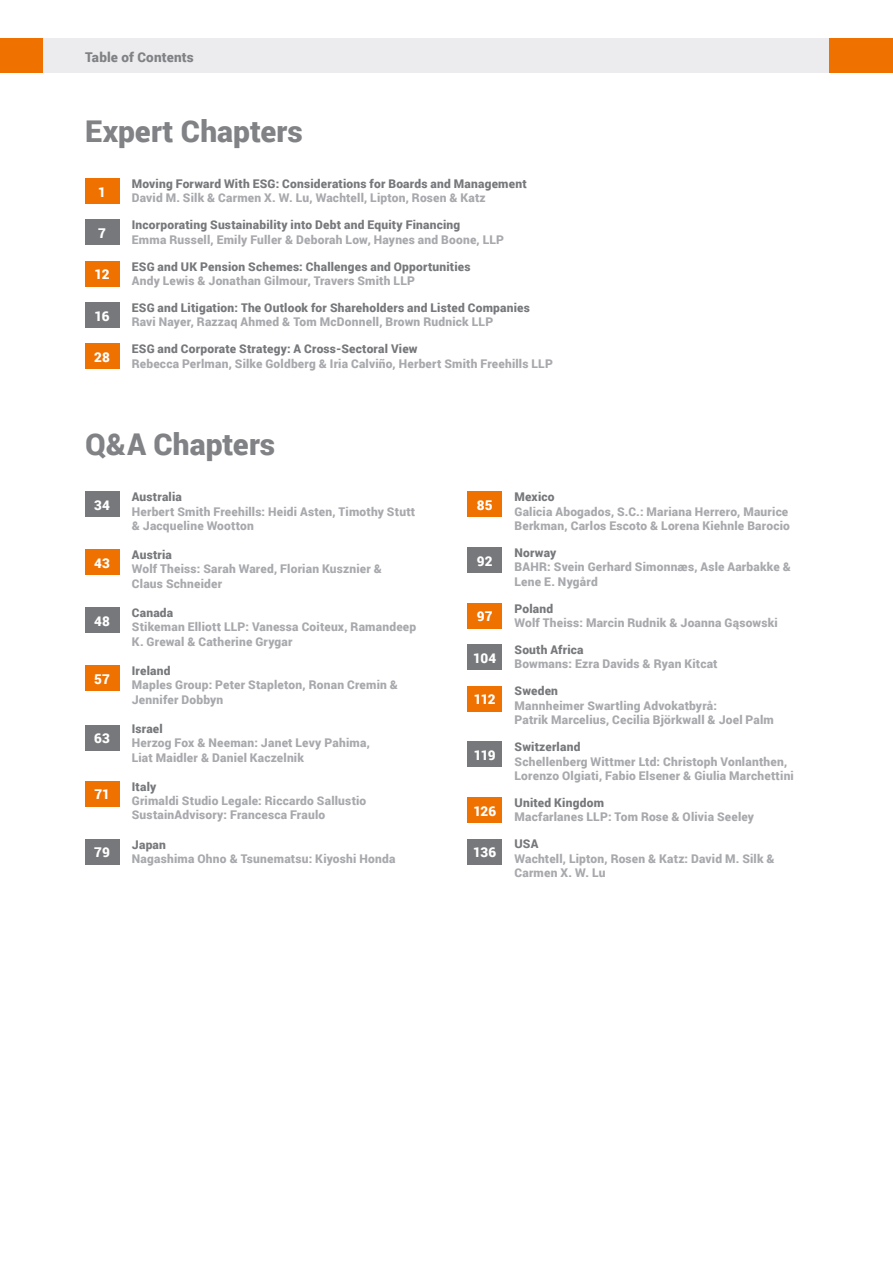
<style>
.page{position:relative;width:893px;height:1263px;background:#fff}
.page>*{position:absolute;margin:0;border:0;box-sizing:border-box;transform-origin:0 0}
.MS_-_Bullets_1{font:900 30px "Roboto";color:#808285}
.MS_-_Bullets_1-2{font:900 13.5px "Roboto";letter-spacing:.005em;color:#fff}
.t1{font:900 13.5px "Roboto";letter-spacing:.01em;color:#808285}
.MS_-_Question_follow{font:900 13.5px "Roboto";color:#fff}
.MS_Body_Text_-_First{font:900 13.5px "Roboto";color:#fff}
.MS_-_Bullets_1-3{font:900 12px/14.4px "Roboto";letter-spacing:.015em;color:#a8a9ad}
.MS_Heading{font:900 12px/14.4px "Roboto";letter-spacing:.015em;color:#76787b}
.MS_-_Bullets_1-4{font:900 12px/14.4px "Roboto";letter-spacing:.015em;color:#76787b}
.MS_Body_Text_-_First-2{font:900 12px/14.4px "Roboto";letter-spacing:.015em;color:#a8a9ad}
.MS_Body_Text_-_First-3{font:900 12px/14.4px "Roboto";letter-spacing:.02em;color:#76787b}
.s1{color:#a8a9ad}
.s2{color:#76787b}
</style>
<div class="page">
<div style="left:43px;top:38px;width:786px;height:34px;background:#ececee"></div>
<div style="left:0;top:38px;width:43px;height:34px;background:#ef7100"></div>
<div style="left:829px;top:38px;width:64px;height:34px;background:#ef7100"></div>
<div style="left:85px;top:492px;width:34px;height:25px;background:#76787b"></div>
<div style="left:85px;top:549px;width:34px;height:26px;background:#ef7100"></div>
<div style="left:85px;top:607px;width:34px;height:26px;background:#76787b"></div>
<div style="left:85px;top:665px;width:34px;height:26px;background:#ef7100"></div>
<div style="left:85px;top:839px;width:34px;height:25px;background:#76787b"></div>
<div style="left:85px;top:781px;width:34px;height:25px;background:#ef7100"></div>
<div style="left:85px;top:725px;width:34px;height:25px;background:#76787b"></div>
<div style="left:468px;top:547px;width:34px;height:26px;background:#76787b"></div>
<div style="left:468px;top:603px;width:34px;height:26px;background:#ef7100"></div>
<div style="left:468px;top:644px;width:34px;height:26px;background:#76787b"></div>
<div style="left:468px;top:686px;width:34px;height:25px;background:#ef7100"></div>
<div style="left:468px;top:742px;width:34px;height:25px;background:#76787b"></div>
<div style="left:468px;top:797px;width:34px;height:26px;background:#ef7100"></div>
<div style="left:85px;top:178px;width:34px;height:26px;background:#ef7100"></div>
<div style="left:85px;top:220px;width:34px;height:25px;background:#76787b"></div>
<div style="left:85px;top:302px;width:34px;height:26px;background:#76787b"></div>
<div style="left:85px;top:261px;width:34px;height:25px;background:#ef7100"></div>
<div style="left:85px;top:344px;width:34px;height:25px;background:#ef7100"></div>
<div style="left:468px;top:839px;width:34px;height:25px;background:#76787b"></div>
<div style="left:468px;top:492px;width:34px;height:25px;background:#ef7100"></div>
<p class="t1" style="left:85px;top:48px;width:110px">Table of Contents</p>
<p class="MS_-_Bullets_1" style="left:85px;top:110px;width:219px">Expert Chapters</p>
<p class="MS_-_Bullets_1-2" style="left:98px;top:182px;width:9px">1</p>
<p class="MS_-_Bullets_1-2" style="left:98px;top:224px;width:9px">7</p>
<p class="MS_-_Bullets_1-4" style="left:132px;top:176px;width:396px">Moving Forward With ESG: Considerations for Boards and Management<br><span class="s1">David M. Silk &amp; Carmen X. W. Lu, Wachtell, Lipton, Rosen &amp; Katz</span></p>
<p class="MS_Heading" style="left:132px;top:217px;width:374px">Incorporating Sustainability into Debt and Equity Financing<br><span class="s1">Emma Russell, Emily Fuller &amp; Deborah Low, Haynes and Boone, LLP</span></p>
<p class="MS_-_Question_follow" style="left:95px;top:265px;width:16px">12</p>
<p class="MS_-_Bullets_1-2" style="left:95px;top:306px;width:17px">16</p>
<p class="MS_-_Question_follow" style="left:94px;top:348px;width:17px">28</p>
<p class="MS_Body_Text_-_First-3" style="left:132px;top:259px;width:340px">ESG and UK Pension Schemes: Challenges and Opportunities<br><span class="s1">Andy Lewis &amp; Jonathan Gilmour, Travers Smith LLP</span></p>
<p class="MS_Heading" style="left:132px;top:300px;width:400px">ESG and Litigation: The Outlook for Shareholders and Listed Companies<br><span class="s1">Ravi Nayer, Razzaq Ahmed &amp; Tom McDonnell, Brown Rudnick LLP</span></p>
<p class="MS_Body_Text_-_First-2" style="left:132px;top:341px;width:423px"><span class="s2">ESG and Corporate Strategy: A Cross-Sectoral View<br></span>Rebecca Perlman, Silke Goldberg &amp; Iria Calviño, Herbert Smith Freehills LLP</p>
<p class="MS_-_Bullets_1" style="left:85px;top:423px;width:192px">Q&amp;A Chapters</p>
<p class="MS_-_Bullets_1-2" style="left:94px;top:496px;width:17px">34</p>
<p class="MS_-_Bullets_1-3" style="left:132px;top:489px;width:285px"><span class="s2">Australia<br></span>Herbert Smith Freehills: Heidi Asten, Timothy Stutt &amp; Jacqueline Wootton</p>
<p class="MS_-_Bullets_1-2" style="left:94px;top:553px;width:17px">43</p>
<p class="MS_-_Bullets_1-3" style="left:132px;top:547px;width:252px"><span class="s2">Austria<br></span>Wolf Theiss: Sarah Wared, Florian Kusznier &amp;</p>
<p class="MS_-_Bullets_1-3" style="left:132px;top:576px;width:92px">Claus Schneider</p>
<p class="MS_-_Bullets_1-2" style="left:94px;top:611px;width:17px">48</p>
<p class="MS_-_Bullets_1-3" style="left:132px;top:605px;width:286px"><span class="s2">Canada<br></span>Stikeman Elliott LLP: Vanessa Coiteux, Ramandeep<br>K. Grewal &amp; Catherine Grygar</p>
<p class="MS_-_Bullets_1-2" style="left:94px;top:669px;width:17px">57</p>
<p class="MS_-_Bullets_1-3" style="left:132px;top:663px;width:268px"><span class="s2">Ireland<br></span>Maples Group: Peter Stapleton, Ronan Cremin &amp;<br>Jennifer Dobbyn</p>
<p class="MS_-_Bullets_1-2" style="left:94px;top:729px;width:17px">63</p>
<p class="MS_-_Bullets_1-3" style="left:132px;top:721px;width:240px"><span class="s2">Israel<br></span>Herzog Fox &amp; Neeman: Janet Levy Pahima,</p>
<p class="MS_-_Bullets_1-3" style="left:132px;top:749px;width:174px">Liat Maidler &amp; Daniel Kaczelnik</p>
<p class="MS_-_Bullets_1-2" style="left:94px;top:785px;width:17px">71</p>
<p class="MS_-_Bullets_1-3" style="left:132px;top:779px;width:236px"><span class="s2">Italy<br></span>Grimaldi Studio Legale: Riccardo Sallustio<br>SustainAdvisory: Francesca Fraulo</p>
<p class="MS_-_Bullets_1-2" style="left:94px;top:843px;width:17px">79</p>
<p class="MS_-_Bullets_1-3" style="left:132px;top:836px;width:265px"><span class="s2">Japan<br></span>Nagashima Ohno &amp; Tsunematsu: Kiyoshi Honda</p>
<p class="MS_-_Bullets_1-2" style="left:477px;top:496px;width:17px">85</p>
<p class="MS_-_Bullets_1-3" style="left:514px;top:489px;width:277px"><span class="s2">Mexico<br></span>Galicia Abogados, S.C.: Mariana Herrero, Maurice<br>Berkman, Carlos Escoto &amp; Lorena Kiehnle Barocio</p>
<p class="MS_-_Bullets_1-2" style="left:477px;top:551px;width:17px">92</p>
<p class="MS_-_Bullets_1-2" style="left:477px;top:607px;width:17px">97</p>
<p class="MS_-_Bullets_1-2" style="left:473px;top:648px;width:25px">104</p>
<p class="MS_-_Bullets_1-2" style="left:474px;top:690px;width:23px">112</p>
<p class="MS_-_Bullets_1-2" style="left:474px;top:746px;width:23px">119</p>
<p class="MS_-_Bullets_1-2" style="left:473px;top:801px;width:24px">126</p>
<p class="MS_Body_Text_-_First" style="left:473px;top:843px;width:24px">136</p>
<p class="MS_-_Bullets_1-3" style="left:515px;top:545px;width:278px"><span class="s2">Norway<br></span>BAHR: Svein Gerhard Simonnæs, Asle Aarbakke &amp;<br>Lene E. Nygård</p>
<p class="MS_-_Bullets_1-3" style="left:515px;top:601px;width:265px"><span class="s2">Poland<br></span>Wolf Theiss: Marcin Rudnik &amp; Joanna Gąsowski</p>
<p class="MS_-_Bullets_1-3" style="left:514px;top:642px;width:205px"><span class="s2">South Africa<br></span>Bowmans: Ezra Davids &amp; Ryan Kitcat</p>
<p class="MS_-_Bullets_1-3" style="left:515px;top:683px;width:261px"><span class="s2">Sweden<br></span>Mannheimer Swartling Advokatbyrå:<br>Patrik Marcelius, Cecilia Björkwall &amp; Joel Palm</p>
<p class="MS_-_Bullets_1-3" style="left:515px;top:739px;width:274px"><span class="s2">Switzerland<br></span>Schellenberg Wittmer Ltd: Christoph Vonlanthen,</p>
<p class="MS_-_Bullets_1-3" style="left:515px;top:768px;width:281px">Lorenzo Olgiati, Fabio Elsener &amp; Giulia Marchettini</p>
<p class="MS_Body_Text_-_First-3" style="left:514px;top:795px;width:91px">United Kingdom</p>
<p class="MS_-_Bullets_1-3" style="left:514px;top:809px;width:241px">Macfarlanes LLP: Tom Rose &amp; Olivia Seeley</p>
<p class="MS_-_Bullets_1-3" style="left:514px;top:836px;width:262px"><span class="s2">USA<br></span>Wachtell, Lipton, Rosen &amp; Katz: David M. Silk &amp;<br>Carmen X. W. Lu</p>
</div>
